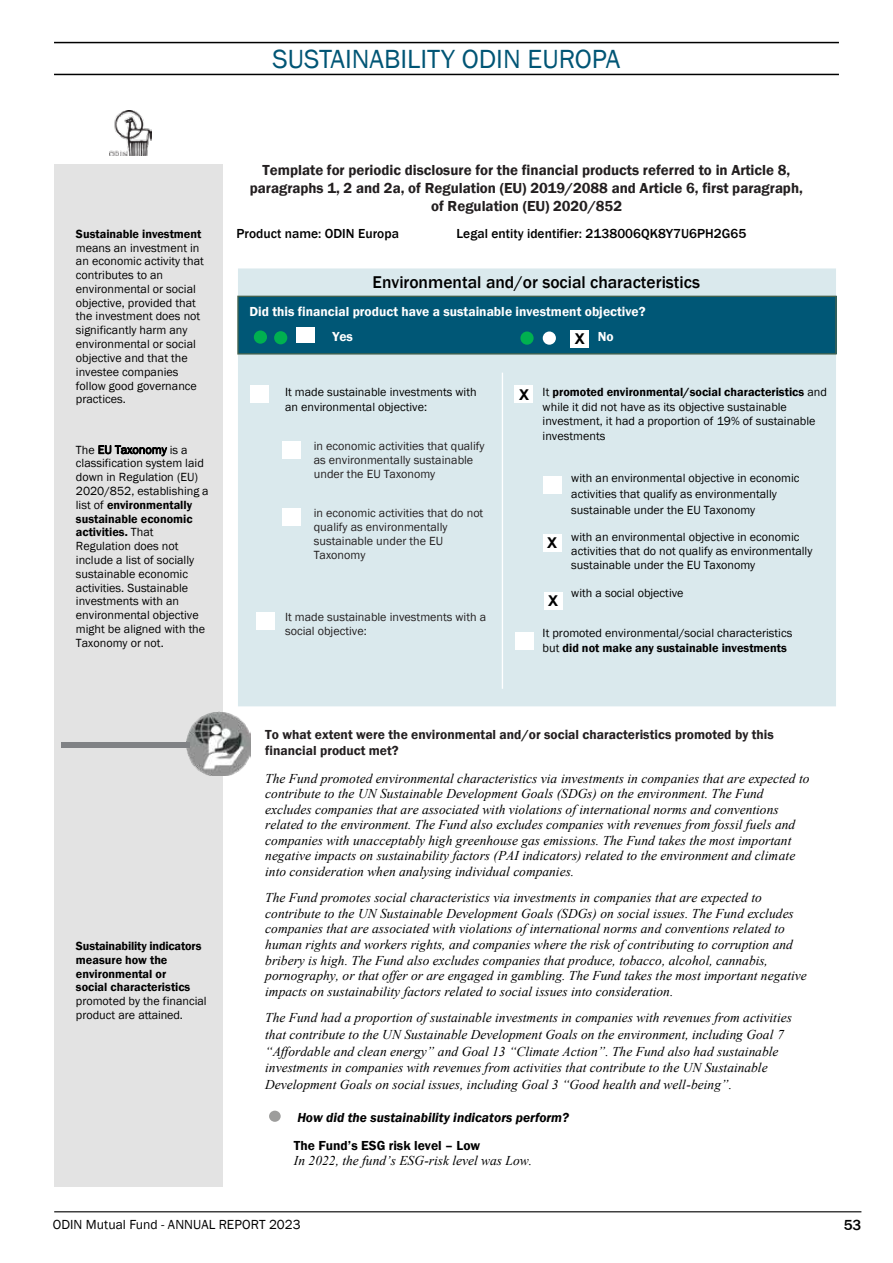
<style>
.page{position:relative;width:893px;height:1263px;background:#fff}
.page>*{position:absolute;margin:0;border:0;box-sizing:border-box;transform-origin:0 0}
.t1{font:27px "Franklin Gothic";color:#005575}
.t2{font:500 17.55px "Franklin Gothic";color:#000}
.t3{font:500 15px "Franklin Gothic";color:#000}
.t4{font:600 14.85px/18.1px "Franklin Gothic";color:#231f20;text-align:center}
.t5{font:700 14.85px "Arial";color:#000}
.t6{font:italic 13.5px/15.6px "Times New Roman";color:#000}
.t7{font:600 13.5px/16.5px "Franklin Gothic";color:#231f20}
.t8{font:500 13.5px "Franklin Gothic";color:#000}
.t9{font:600 13.5px/25.8px "Franklin Gothic";color:#fff}
.t10{font:italic 600 13.5px "Franklin Gothic";color:#000}
.t11{font:13.5px "Franklin Gothic";letter-spacing:.005em;color:#000}
.t12{font:600 13.5px "Franklin Gothic";color:#000}
.t13{font:12.15px/13.8px "Franklin Gothic";color:#000}
.t14{font:12.15px/13.8px "Franklin Gothic";color:#231f20}
.t15{font:600 12.15px/13.8px "Franklin Gothic";color:#000}
.s1{font-weight:600}
</style>
<div class="page">
<hr style="left:54px;top:1211px;width:807px;height:1px;background:#000">
<hr style="left:54px;top:74px;width:785px;height:1px;background:#000">
<hr style="left:54px;top:42px;width:785px;height:1px;background:#000">
<img style="left:110px;top:111px;width:41px;height:44px">
<div style="left:238px;top:268px;width:598px;height:438px;background:#dae9ed"></div>
<div style="left:238px;top:296px;width:598px;height:58px;background:#005776"></div>
<div style="left:237px;top:296px;width:600px;height:59px;border:1px solid #45634f"></div>
<div style="left:297px;top:328px;width:18px;height:15px;background:#fff"></div>
<hr style="left:502px;top:373px;width:1px;height:316px;background:#fff">
<div style="left:570px;top:330px;width:19px;height:18px;background:#fff"></div>
<div style="left:514px;top:385px;width:19px;height:18px;background:#fff"></div>
<div style="left:250px;top:386px;width:19px;height:17px;background:#fff"></div>
<div style="left:257px;top:612px;width:18px;height:18px;background:#fff"></div>
<div style="left:274px;top:331px;width:13px;height:13px;background:#00b050;border-radius:50%"></div>
<div style="left:254px;top:330px;width:13px;height:14px;background:#00b050;border-radius:50%"></div>
<div style="left:520px;top:331px;width:14px;height:14px;background:#00b050;border-radius:50%"></div>
<div style="left:543px;top:331px;width:13px;height:14px;background:#fff;border-radius:50%"></div>
<div style="left:282px;top:441px;width:19px;height:17px;background:#fff"></div>
<div style="left:282px;top:509px;width:19px;height:17px;background:#fff"></div>
<div style="left:544px;top:476px;width:18px;height:18px;background:#fff"></div>
<div style="left:543px;top:534px;width:18px;height:17px;background:#fff"></div>
<div style="left:544px;top:592px;width:19px;height:17px;background:#fff"></div>
<div style="left:515px;top:633px;width:19px;height:17px;background:#fff"></div>
<div style="left:54px;top:164px;width:169px;height:1022px;background:#e3e3e3"></div>
<img style="left:186px;top:711px;width:64px;height:64px">
<div style="left:61px;top:743px;width:128px;height:5px;background:#808285"></div>
<div style="left:269px;top:1111px;width:12px;height:11px;background:#9d9d9c;border-radius:50%"></div>
<h1 class="t1" style="left:273px;top:42px;width:349px">SUSTAINABILITY ODIN EUROPA</h1>
<p class="t15" style="left:76px;top:227px;width:127px">Sustainable investment</p>
<p class="t13" style="left:76px;top:241px;width:130px">means an investment in an economic activity that contributes to an environmental or social objective, provided that the investment does not significantly harm any environmental or social objective and that the investee companies follow good governance practices.</p>
<p class="t13" style="left:76px;top:443px;width:134px">The EU Taxonomy is a classification system laid down in Regulation (EU)<br>2020/852, establishing a list of <span class="s1">environmentally sustainable economic activities.</span> That<br>Regulation does not include a list of socially sustainable economic activities. Sustainable investments with an environmental objective might be aligned with the<br>Taxonomy or not.</p>
<p class="t4" style="left:250px;top:161px;width:555px">Template for periodic disclosure for the financial products referred to in Article 8, paragraphs 1, 2 and 2a, of Regulation (EU) 2019/2088 and Article 6, first paragraph, of Regulation (EU) 2020/852</p>
<p class="t8" style="left:236px;top:226px;width:164px">Product name: ODIN Europa</p>
<p class="t8" style="left:457px;top:226px;width:291px">Legal entity identifier: 2138006QK8Y7U6PH2G65</p>
<p class="t2" style="left:373px;top:271px;width:329px">Environmental and/or social characteristics</p>
<p class="t9" style="left:333px;top:298px;width:315px;text-indent:-83px">Did this financial product have a sustainable investment objective?<br>Yes</p>
<p class="t9" style="left:598px;top:324px;width:17px">No</p>
<p class="t5" style="left:575px;top:328px;width:11px">X</p>
<p class="t13" style="left:285px;top:385px;width:193px;line-height:14.9px">It made sustainable investments with an environmental objective:</p>
<p class="t14" style="left:314px;top:440px;width:172px">in economic activities that qualify as environmentally sustainable under the EU Taxonomy</p>
<p class="t14" style="left:314px;top:507px;width:171px">in economic activities that do not qualify as environmentally sustainable under the EU<br>Taxonomy</p>
<p class="t14" style="left:285px;top:609px;width:203px;line-height:14.5px">It made sustainable investments with a social objective:</p>
<p class="t5" style="left:519px;top:384px;width:11px">X</p>
<p class="t13" style="left:543px;top:385px;width:286px;line-height:14.5px">It <span class="s1">promoted environmental/social characteristics</span> and while it did not have as its objective sustainable investment, it had a proportion of 19% of sustainable investments</p>
<p class="t13" style="left:571px;top:471px;width:230px;line-height:15.9px">with an environmental objective in economic activities that qualify as environmentally sustainable under the EU Taxonomy</p>
<p class="t13" style="left:571px;top:530px;width:243px">with an environmental objective in economic activities that do not qualify as environmentally sustainable under the EU Taxonomy</p>
<p class="t13" style="left:571px;top:586px;width:114px">with a social objective</p>
<p class="t13" style="left:543px;top:626px;width:251px;line-height:14.7px">It promoted environmental/social characteristics but <span class="s1">did not make any sustainable investments</span></p>
<p class="t5" style="left:547px;top:532px;width:11px">X</p>
<p class="t5" style="left:548px;top:591px;width:11px">X</p>
<p class="t15" style="left:76px;top:939px;width:127px">Sustainability indicators measure how the environmental or<br>social characteristics</p>
<p class="t13" style="left:76px;top:994px;width:132px">promoted by the financial product are attained.</p>
<p class="t7" style="left:265px;top:726px;width:510px">To what extent were the environmental and/or social characteristics promoted by this financial product met?</p>
<p class="t6" style="left:265px;top:770px;width:546px">The Fund promoted environmental characteristics via investments in companies that are expected to contribute to the UN Sustainable Development Goals (SDGs) on the environment. The Fund excludes companies that are associated with violations of international norms and conventions related to the environment. The Fund also excludes companies with revenues from fossil fuels and companies with unacceptably high greenhouse gas emissions. The Fund takes the most important negative impacts on sustainability factors (PAI indicators) related to the environment and climate into consideration when analysing individual companies.</p>
<p class="t6" style="left:265px;top:889px;width:543px">The Fund promotes social characteristics via investments in companies that are expected to contribute to the UN Sustainable Development Goals (SDGs) on social issues. The Fund excludes companies that are associated with violations of international norms and conventions related to human rights and workers rights, and companies where the risk of contributing to corruption and bribery is high. The Fund also excludes companies that produce, tobacco, alcohol, cannabis, pornography, or that offer or are engaged in gambling. The Fund takes the most important negative impacts on sustainability factors related to social issues into consideration.</p>
<p class="t6" style="left:265px;top:1009px;width:528px;line-height:16.8px">The Fund had a proportion of sustainable investments in companies with revenues from activities that contribute to the UN Sustainable Development Goals on the environment, including Goal 7 “Affordable and clean energy” and Goal 13 “Climate Action”. The Fund also had sustainable investments in companies with revenues from activities that contribute to the UN Sustainable Development Goals on social issues, including Goal 3 “Good health and well-being”.</p>
<p class="t10" style="left:297px;top:1109px;width:273px">How did the sustainability indicators perform?</p>
<p class="t12" style="left:294px;top:1137px;width:188px">The Fund’s ESG risk level – Low</p>
<p class="t6" style="left:294px;top:1152px;width:240px">In 2022, the fund’s ESG-risk level was Low.</p>
<p class="t11" style="left:53px;top:1216px;width:249px">ODIN Mutual Fund - ANNUAL REPORT 2023</p>
<p class="t3" style="left:844px;top:1216px;width:19px">53</p>
</div>
